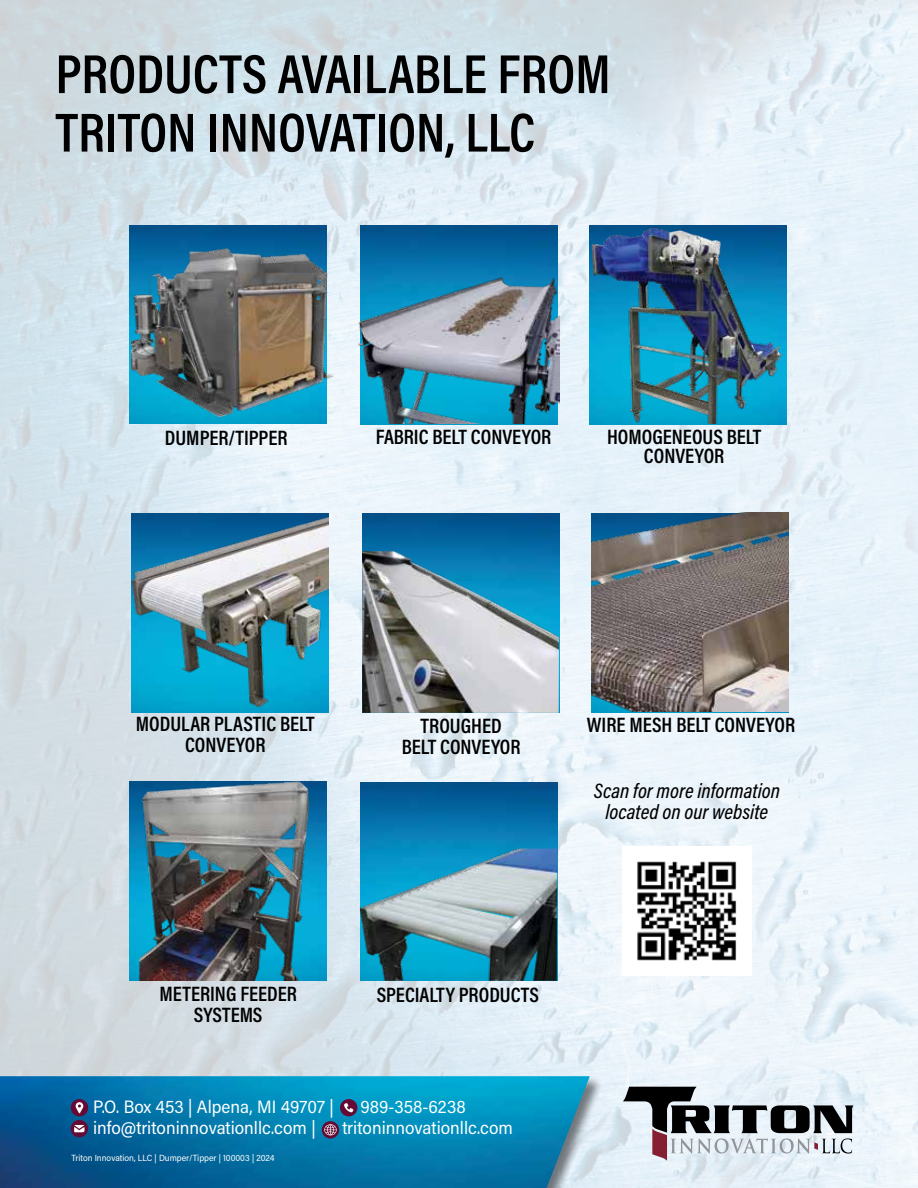
<style>
.page{position:relative;width:918px;height:1188px;background:#fff}
.page>*{position:absolute;margin:0;border:0;box-sizing:border-box;transform-origin:0 0}
.t1{font:600 55.5px/58.5px "Acumin Pro Cond";color:#000}
.t2{font:600 21px/21px "Acumin Pro Cond";color:#000;text-align:center}
.t3{font:italic 500 21px/21px "Acumin Pro Cond";color:#000;text-align:center}
.t4{font:18px "Acumin Pro Semi Cond";color:#fff}
.t5{font:9px "Acumin Pro Semi Cond";color:#fff}
</style>
<div class="page">
<img style="left:0;top:0;width:918px;height:1188px">
<div style="left:0;top:1075px;width:604px;height:113px;background:#000;opacity:.5"></div>
<img style="left:0;top:1076px;width:590px;height:112px">
<div style="left:340px;top:1099px;width:17px;height:17px;background:#650a34;border-radius:50%"></div>
<svg style="left:344px;top:1103px;width:10px;height:9px"></svg>
<div style="left:71px;top:1120px;width:17px;height:17px;background:#650a34;border-radius:50%"></div>
<svg style="left:74px;top:1125px;width:11px;height:7px"></svg>
<div style="left:71px;top:1099px;width:17px;height:17px;background:#650a34;border-radius:50%"></div>
<svg style="left:75px;top:1102px;width:8px;height:12px"></svg>
<svg style="left:322px;top:1121px;width:17px;height:18px"></svg>
<svg style="left:324px;top:1124px;width:13px;height:11px"></svg>
<svg style="left:623px;top:1087px;width:231px;height:74px;background:#a1a5ab"></svg>
<hr style="left:916px;top:1075px;width:2px;height:113px;background:#f0f6fb">
<img style="left:130px;top:225px;width:197px;height:199px">
<img style="left:361px;top:226px;width:164px;height:8px">
<img style="left:362px;top:514px;width:197px;height:37px">
<img style="left:592px;top:513px;width:197px;height:198px">
<img style="left:362px;top:782px;width:195px;height:67px">
<img style="left:622px;top:847px;width:129px;height:129px">
<img style="left:84px;top:779px;width:278px;height:201px">
<img style="left:131px;top:240px;width:210px;height:187px">
<img style="left:525px;top:207px;width:324px;height:217px">
<img style="left:339px;top:234px;width:220px;height:190px">
<img style="left:109px;top:513px;width:219px;height:219px">
<img style="left:360px;top:849px;width:197px;height:132px">
<img style="left:362px;top:551px;width:197px;height:162px">
<h1 class="t1" style="left:56px;top:43px;width:557px">PRODUCTS AVAILABLE FROM<br>TRITON INNOVATION, LLC</h1>
<p class="t2" style="left:165px;top:426px;width:124px">DUMPER/TIPPER</p>
<p class="t2" style="left:376px;top:426px;width:177px">FABRIC BELT CONVEYOR</p>
<p class="t2" style="left:607px;top:426px;width:156px;line-height:19.5px">HOMOGENEOUS BELT<br>CONVEYOR</p>
<p class="t2" style="left:136px;top:713px;width:180px">MODULAR PLASTIC BELT<br>CONVEYOR</p>
<p class="t2" style="left:402px;top:715px;width:120px">TROUGHED<br>BELT CONVEYOR</p>
<p class="t2" style="left:587px;top:713px;width:210px">WIRE MESH BELT CONVEYOR</p>
<p class="t3" style="left:594px;top:780px;width:188px">Scan for more information located on our website</p>
<p class="t2" style="left:160px;top:983px;width:139px">METERING FEEDER<br>SYSTEMS</p>
<p class="t2" style="left:377px;top:983px;width:164px">SPECIALTY PRODUCTS</p>
<p class="t4" style="left:93px;top:1094px;width:242px">P.O. Box 453 | Alpena, MI 49707 |</p>
<p class="t4" style="left:360px;top:1094px;width:107px">989-358-6238</p>
<p class="t4" style="left:93px;top:1116px;width:224px">info@tritoninnovationllc.com |</p>
<p class="t4" style="left:342px;top:1116px;width:172px">tritoninnovationllc.com</p>
<p class="t5" style="left:72px;top:1152px;width:204px">Triton Innovation, LLC | Dumper/Tipper | 100003 | 2024</p>
</div>
